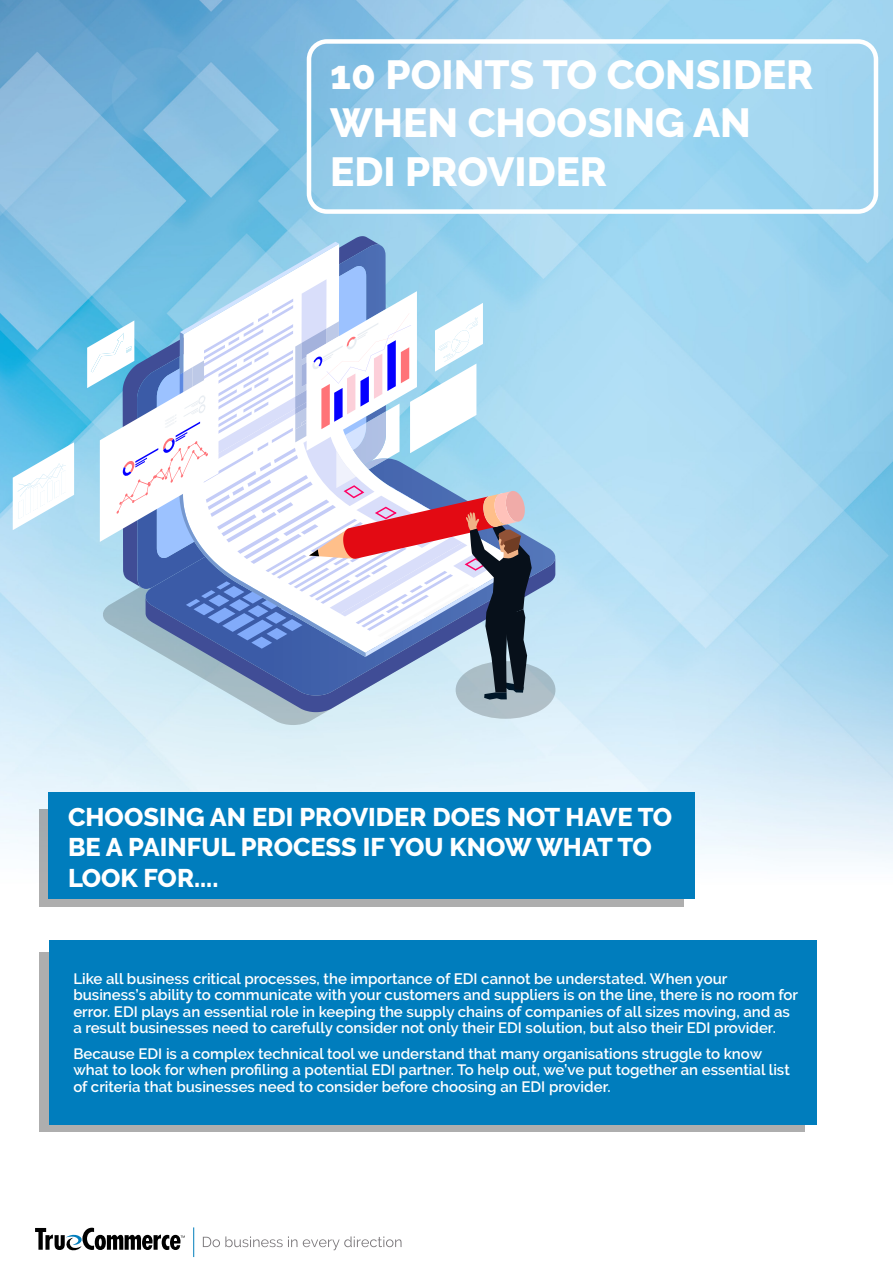
<style>
.page{position:relative;width:893px;height:1263px;background:#fff}
.page>*{position:absolute;margin:0;border:0;box-sizing:border-box;transform-origin:0 0}
.t1{font:800 40.5px/48.6px "Raleway";color:#fff}
.t2{font:800 25.5px/30.6px "Raleway";color:#fff}
.t3{font:600 15px/16.5px "Raleway";color:#fff}
</style>
<div class="page">
<img style="left:0;top:0;width:893px;height:1258px">
<svg style="left:39px;top:952px;width:765px;height:180px;background:#99a8af"></svg>
<div style="left:50px;top:940px;width:767px;height:184px;background:#007dbd"></div>
<div style="left:39px;top:809px;width:645px;height:98px;background:linear-gradient(to right,#aeaeae,#aeaeae)"></div>
<div style="left:48px;top:792px;width:646px;height:106px;background:#007dbd"></div>
<svg style="left:35px;top:1228px;width:150px;height:23px"></svg>
<svg style="left:203px;top:1236px;width:94px;height:11px"></svg>
<svg style="left:303px;top:1236px;width:98px;height:14px"></svg>
<hr style="left:193px;top:1227px;width:1px;height:30px;background:#017dbc">
<div style="left:307px;top:39px;width:571px;height:175px;border:4px solid #fff;border-radius:18px"></div>
<svg style="left:100px;top:719px;width:397px;height:6px;background:#d5eaf3"></svg>
<svg style="left:13px;top:442px;width:61px;height:88px"></svg>
<svg style="left:87px;top:242px;width:473px;height:477px"></svg>
<h1 class="t1" style="left:330px;top:51px;width:485px">10 POINTS TO CONSIDER<br>WHEN CHOOSING AN<br>EDI PROVIDER</h1>
<h2 class="t2" style="left:68px;top:801px;width:606px">CHOOSING AN EDI PROVIDER DOES NOT HAVE TO<br>BE A PAINFUL PROCESS IF YOU KNOW WHAT TO<br>LOOK FOR....</h2>
<p class="t3" style="left:73px;top:970px;width:726px">Like all business critical processes, the importance of EDI cannot be understated. When your business’s ability to communicate with your customers and suppliers is on the line, there is no room for error. EDI plays an essential role in keeping the supply chains of companies of all sizes moving, and as a result businesses need to carefully consider not only their EDI solution, but also their EDI provider.</p>
<p class="t3" style="left:73px;top:1045px;width:718px">Because EDI is a complex technical tool we understand that many organisations struggle to know what to look for when profiling a potential EDI partner. To help out, we’ve put together an essential list of criteria that businesses need to consider before choosing an EDI provider.</p>
</div>
